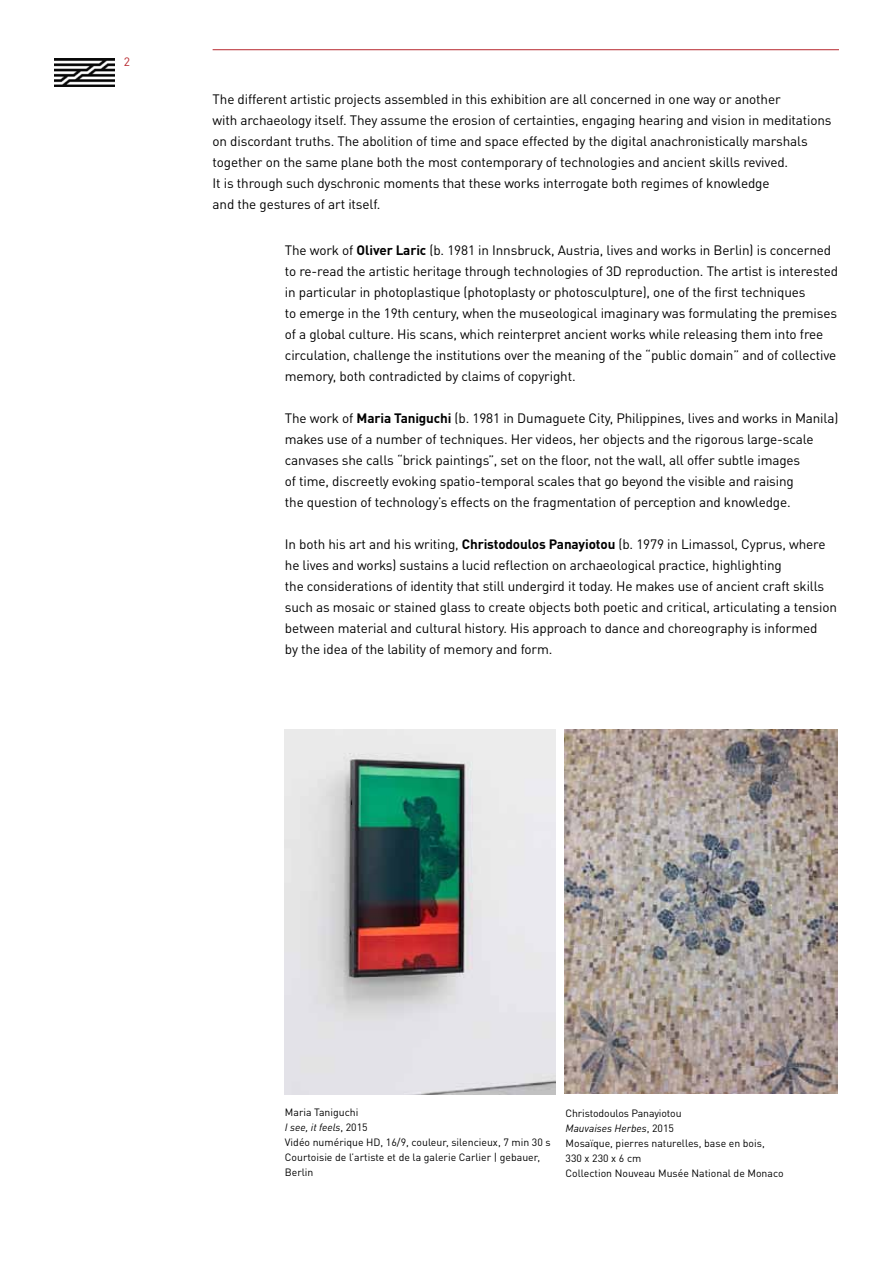
<style>
.page{position:relative;width:893px;height:1263px;background:#fff}
.page>*{position:absolute;margin:0;border:0;box-sizing:border-box;transform-origin:0 0}
.t1{font:13.5px/21px "DINOT";letter-spacing:-.01em;color:#000}
.t2{font:12px "DINOT";color:#b8292f}
.t3{font:10.5px/15px "DINOT";color:#000}
.s1{font-weight:700}
.s2{font-style:italic}
</style>
<div class="page">
<img style="left:54px;top:58px;width:60px;height:29px">
<hr style="left:213px;top:49px;width:626px;height:1px;background:#b8292f">
<img style="left:285px;top:729px;width:270px;height:366px">
<img style="left:565px;top:729px;width:273px;height:365px">
<p class="t2" style="left:124px;top:54px;width:8px">2</p>
<p class="t1" style="left:213px;top:88px;width:620px">The different artistic projects assembled in this exhibition are all concerned in one way or another<br>with archaeology itself. They assume the erosion of certainties, engaging hearing and vision in meditations on discordant truths. The abolition of time and space effected by the digital anachronistically marshals together on the same plane both the most contemporary of technologies and ancient skills revived.<br>It is through such dyschronic moments that these works interrogate both regimes of knowledge<br>and the gestures of art itself.</p>
<p class="t1" style="left:285px;top:239px;width:555px">The work of <span class="s1">Oliver Laric</span> (b. 1981 in Innsbruck, Austria, lives and works in Berlin) is concerned to re-read the artistic heritage through technologies of 3D reproduction. The artist is interested in particular in photoplastique (photoplasty or photosculpture), one of the first techniques<br>to emerge in the 19th century, when the museological imaginary was formulating the premises of a global culture. His scans, which reinterpret ancient works while releasing them into free circulation, challenge the institutions over the meaning of the “public domain” and of collective memory, both contradicted by claims of copyright.</p>
<p class="t1" style="left:285px;top:407px;width:555px">The work of <span class="s1">Maria Taniguchi</span> (b. 1981 in Dumaguete City, Philippines, lives and works in Manila) makes use of a number of techniques. Her videos, her objects and the rigorous large-scale canvases she calls “brick paintings”, set on the floor, not the wall, all offer subtle images<br>of time, discreetly evoking spatio-temporal scales that go beyond the visible and raising<br>the question of technology’s effects on the fragmentation of perception and knowledge.</p>
<p class="t1" style="left:285px;top:533px;width:554px">In both his art and his writing, <span class="s1">Christodoulos Panayiotou</span> (b. 1979 in Limassol, Cyprus, where he lives and works) sustains a lucid reflection on archaeological practice, highlighting<br>the considerations of identity that still undergird it today. He makes use of ancient craft skills such as mosaic or stained glass to create objects both poetic and critical, articulating a tension between material and cultural history. His approach to dance and choreography is informed<br>by the idea of the lability of memory and form.</p>
<p class="t3" style="left:285px;top:1104px;width:267px">Maria Taniguchi<br><span class="s2">I see, it feels</span>, 2015<br>Vidéo numérique HD, 16/9, couleur, silencieux, 7 min 30 s<br>Courtoisie de l’artiste et de la galerie Carlier | gebauer,<br>Berlin</p>
<p class="t3" style="left:566px;top:1105px;width:220px">Christodoulos Panayiotou<br><span class="s2">Mauvaises Herbes</span>, 2015<br>M osaïque, pierres naturelles, base en bois,<br>330 x 230 x 6 cm<br>Collection Nouveau M usée National de Monaco</p>
</div>
